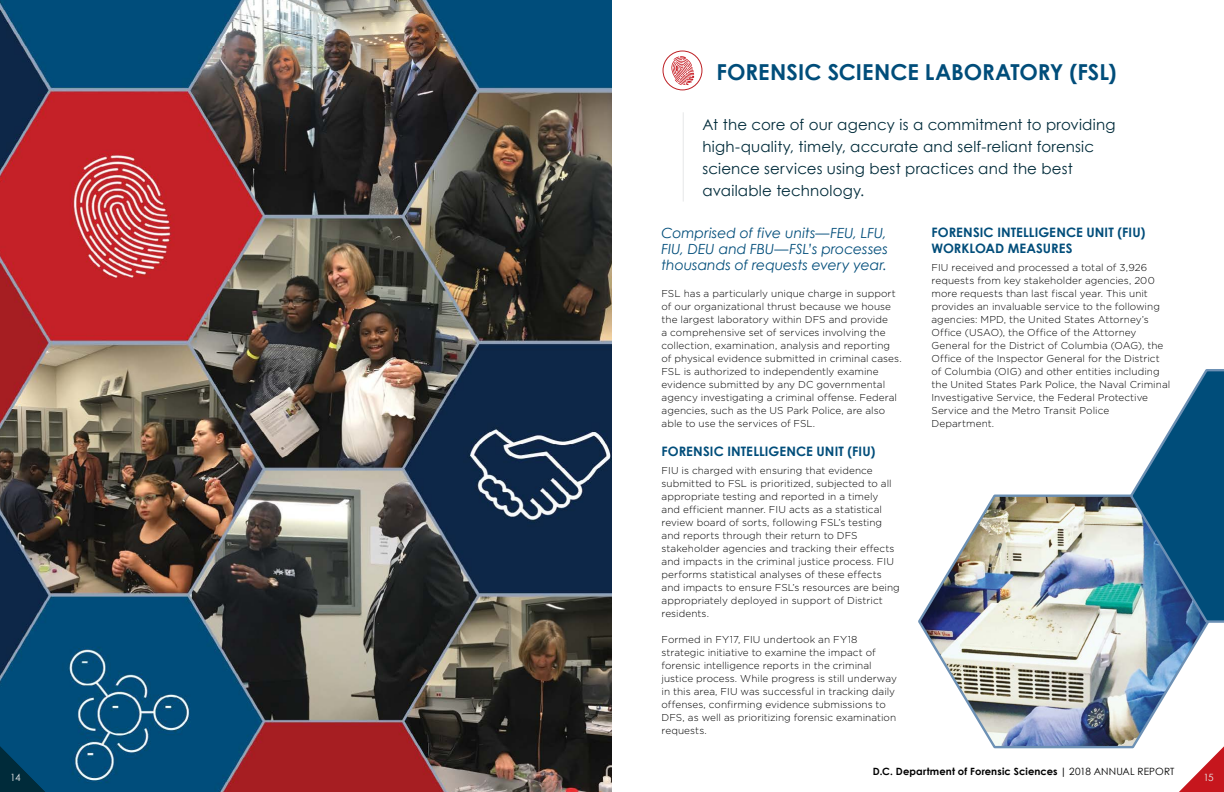
<style>
.page{position:relative;width:1224px;height:792px;background:#fff}
.page>*{position:absolute;margin:0;border:0;box-sizing:border-box;transform-origin:0 0}
.dfs19-Subhead{font:700 22px "Century Gothic";letter-spacing:-.005em;color:#004d7a}
.dfs19-SubSub{font:15px/22px "Century Gothic";letter-spacing:.01em;color:#002b3a}
.dfs19-Italics_Subhea{font:italic 14px/16px "Century Gothic";color:#004d7a;text-align:justify}
.dfs19-subheader_2{font:700 13px/16px "Century Gothic";letter-spacing:.005em;color:#004d7a}
.dfs19-Body-1{font:300 10px/13px "Gotham";letter-spacing:.005em;color:#000}
.t1{font:700 10px "Century Gothic";letter-spacing:.01em;color:#000}
.Paragraph_1{font:10px "Century Gothic";color:#e6e7e8}
.s1{font-weight:400}
</style>
<div class="page">
<hr style="left:683px;top:112px;width:1px;height:90px;background:#e6e7e8">
<div style="left:663px;top:50px;width:39px;height:40px;border:1px solid #bd2025;border-radius:50%"></div>
<svg style="left:671px;top:56px;width:23px;height:29px"></svg>
<img style="left:0;top:0;width:612px;height:792px">
<img style="left:918px;top:494px;width:290px;height:255px">
<svg style="left:1128px;top:369px;width:96px;height:255px"></svg>
<svg style="left:1170px;top:737px;width:54px;height:55px"></svg>
<svg style="left:0;top:737px;width:54px;height:55px;background:#004164"></svg>
<p class="dfs19-Subhead" style="left:717px;top:55px;width:401px">FORENSIC SCIENCE LABORATORY (FSL)</p>
<p class="dfs19-SubSub" style="left:702px;top:113px;width:415px">At the core of our agency is a commitment to providing high-quality, timely, accurate and self-reliant forensic science services using best practices and the best available technology.</p>
<p class="dfs19-Italics_Subhea" style="left:662px;top:225px;width:228px">Comprised of five units—FEU, LFU, FIU, DEU and FBU—FSL’s processes thousands of requests every year.</p>
<p class="dfs19-Body-1" style="left:662px;top:286px;width:242px">FSL has a particularly unique charge in support of our organizational thrust because we house the largest laboratory within DFS and provide<br>a comprehensive set of services involving the collection, examination, analysis and reporting of physical evidence submitted in criminal cases.<br>FSL is authorized to independently examine evidence submitted by any DC governmental agency investigating a criminal offense. Federal agencies, such as the US Park Police, are also able to use the services of FSL.</p>
<p class="dfs19-subheader_2" style="left:662px;top:443px;width:215px">FORENSIC INTELLIGENCE UNIT (FIU)</p>
<p class="dfs19-Body-1" style="left:662px;top:463px;width:240px">FIU is charged with ensuring that evidence submitted to FSL is prioritized, subjected to all appropriate testing and reported in a timely<br>and efficient manner. FIU acts as a statistical review board of sorts, following FSL’s testing and reports through their return to DFS stakeholder agencies and tracking their effects and impacts in the criminal justice process. FIU performs statistical analyses of these effects and impacts to ensure FSL’s resources are being appropriately deployed in support of District residents.</p>
<p class="dfs19-Body-1" style="left:662px;top:633px;width:237px">Formed in FY17, FIU undertook an FY18 strategic initiative to examine the impact of forensic intelligence reports in the criminal justice process. While progress is still underway in this area, FIU was successful in tracking daily offenses, confirming evidence submissions to DFS, as well as prioritizing forensic examination requests.</p>
<p class="dfs19-subheader_2" style="left:932px;top:224px;width:215px">FORENSIC INTELLIGENCE UNIT (FIU)<br>WORKLOAD MEASURES</p>
<p class="dfs19-Body-1" style="left:932px;top:261px;width:240px">FIU received and processed a total of 3,926 requests from key stakeholder agencies, 200 more requests than last fiscal year. This unit provides an invaluable service to the following agencies: MPD, the United States Attorney’s Office (USAO), the Office of the Attorney General for the District of Columbia (OAG), the Office of the Inspector General for the District of Columbia (OIG) and other entities including the United States Park Police, the Naval Criminal Investigative Service, the Federal Protective Service and the Metro Transit Police Department.</p>
<p class="t1" style="left:873px;top:764px;width:303px">D.C. Department of Forensic Sciences | <span class="s1">2018 ANNUAL REPORT</span></p>
<p class="Paragraph_1" style="left:10px;top:770px;width:12px">14</p>
<p class="Paragraph_1" style="left:1203px;top:770px;width:12px">15</p>
</div>
